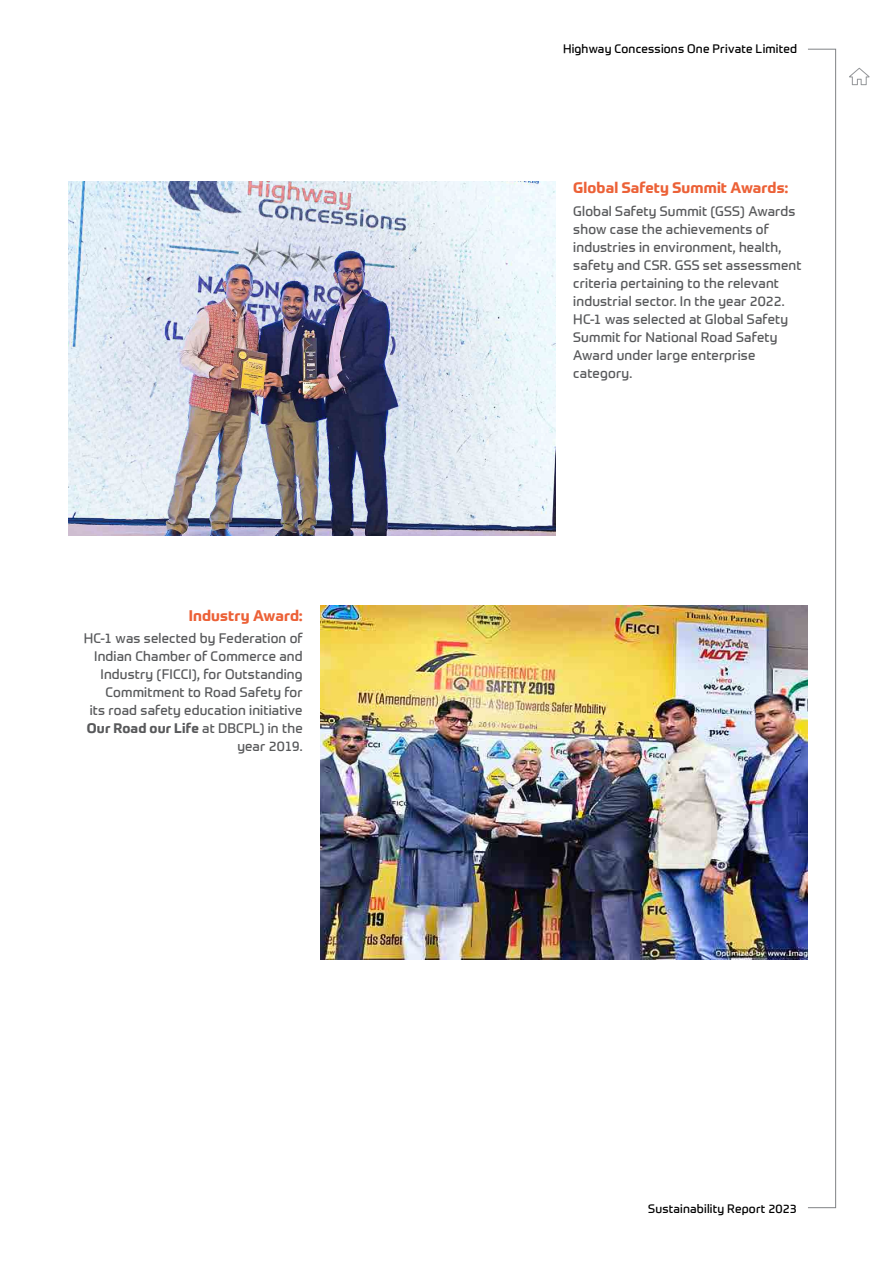
<style>
.page{position:relative;width:893px;height:1263px;background:#fff}
.page>*{position:absolute;margin:0;border:0;box-sizing:border-box;transform-origin:0 0}
.t1{font:700 15px "Prometo";letter-spacing:.01em;color:#ec6137}
.t2{font:13.5px/18px "Prometo";letter-spacing:.01em;color:#58595b}
.t3{font:12px "Prometo";letter-spacing:.015em;color:#000}
.s1{font-weight:700}
</style>
<div class="page">
<img style="left:68px;top:181px;width:487px;height:354px">
<img style="left:321px;top:606px;width:486px;height:353px">
<div style="left:807px;top:49px;width:29px;height:1159px;border:1px solid #808285"></div>
<svg style="left:849px;top:68px;width:21px;height:17px"></svg>
<p class="t1" style="left:189px;top:606px;width:115px">Industry Award:</p>
<p class="t2" style="left:84px;top:629px;width:220px;text-align:right">HC-1 was selected by Federation of<br>Indian Chamber of Commerce and<br>Industry (FICCI), for Outstanding<br>Commitment to Road Safety for<br>its road safety education initiative<br><span class="s1">Our Road our Life</span> at DBCPL) in the year 2019.</p>
<p class="t3" style="left:563px;top:42px;width:236px">Highway Concessions One Private Limited</p>
<p class="t1" style="left:573px;top:178px;width:216px">Global Safety Summit Awards:</p>
<p class="t2" style="left:573px;top:202px;width:230px">Global Safety Summit (GSS) Awards show case the achievements of industries in environment, health, safety and CSR. GSS set assessment criteria pertaining to the relevant industrial sector. In the year 2022.<br>HC-1 was selected at Global Safety<br>Summit for National Road Safety<br>Award under large enterprise category.</p>
<p class="t3" style="left:648px;top:1201px;width:150px">Sustainability Report 2023</p>
</div>
